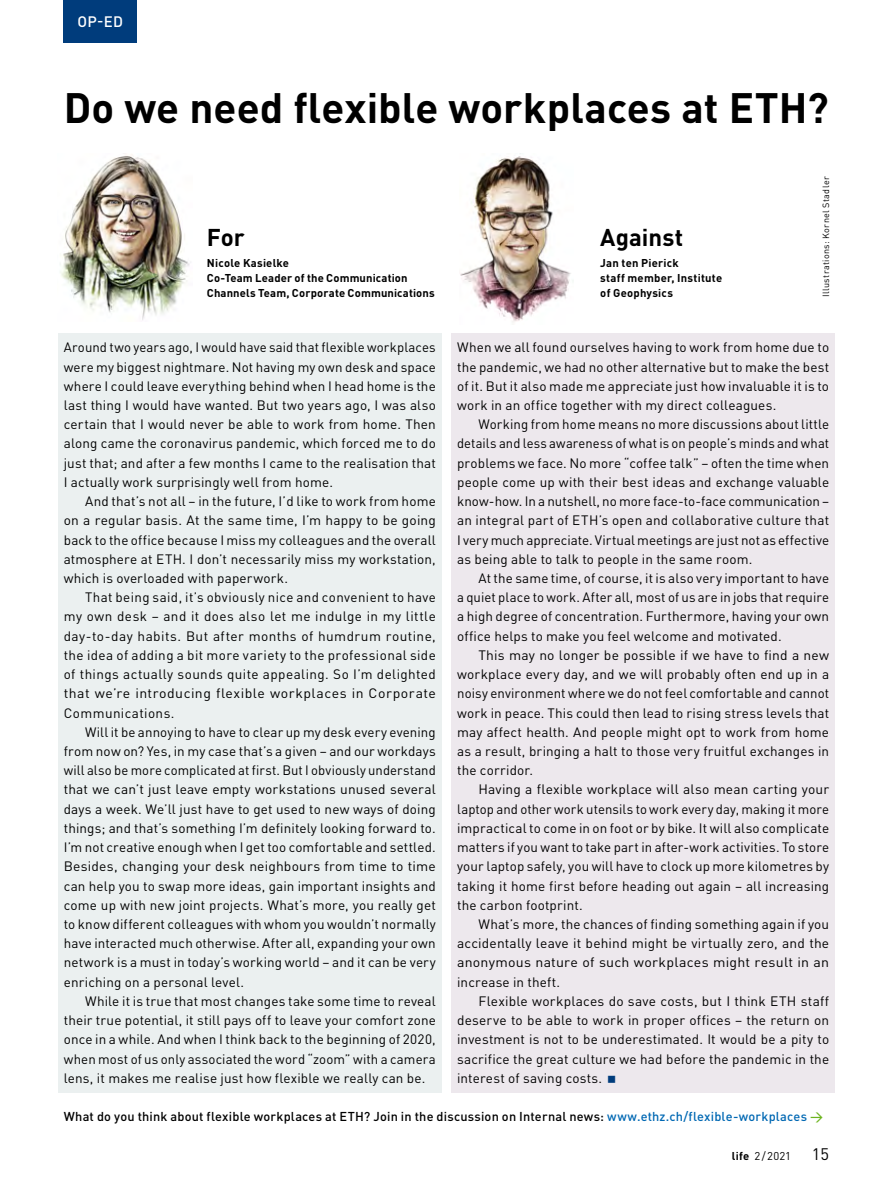
<style>
.page{position:relative;width:893px;height:1191px;background:#fff}
.page>*{position:absolute;margin:0;border:0;box-sizing:border-box;transform-origin:0 0}
.t1{font:700 42px "DIN Pro";color:#000}
.t2{font:700 24px "DIN Pro";color:#000}
.t3{font:16.5px "DIN Pro";color:#000}
.t4{font:500 15px "DIN Pro";color:#fff}
.t5{font:13.5px/19.2px "DIN Pro";letter-spacing:.015em;color:#000;text-align:justify}
.t6{font:500 12.75px "DIN Pro";letter-spacing:.015em;color:#000}
.t7{font:700 11.25px/15px "DIN Pro";letter-spacing:.015em;color:#000}
.t8{font:11.25px "DIN Pro";color:#000}
.t9{font:9px "DIN Pro";letter-spacing:.04em;color:#000}
.s1{color:#0068b3}
.s2{color:#6cb41e}
.s3{font-weight:700}
</style>
<div class="page">
<div style="left:58px;top:333px;width:383px;height:759px;background:#ebf0f0"></div>
<div style="left:451px;top:333px;width:384px;height:759px;background:#ede8ed"></div>
<img style="left:60px;top:154px;width:130px;height:166px">
<img style="left:460px;top:156px;width:111px;height:166px">
<div style="left:64px;top:0;width:73px;height:42px;background:#003c7c"></div>
<p class="t4" style="left:77px;top:9px;width:47px">OP-ED</p>
<h1 class="t1" style="left:64px;top:72px;width:767px">Do we need flexible workplaces at ETH?</h1>
<h2 class="t2" style="left:207px;top:217px;width:39px">For</h2>
<h2 class="t2" style="left:600px;top:217px;width:84px">Against</h2>
<p class="t7" style="left:600px;top:254px;width:123px">Jan ten Pierick<br>staff member, Institute of Geophysics</p>
<p class="t7" style="left:207px;top:254px;width:229px">Nicole Kasielke<br>Co-Team Leader of the Communication<br>Channels Team, Corporate Communications</p>
<p class="t9" style="left:819px;top:297px;width:122px;rotate:-90deg">Illustrations: Kornel Stadler</p>
<p class="t5" style="left:64px;top:336px;width:374px">Around two years ago, I would have said that flexible workplaces were my biggest nightmare. Not having my own desk and space where I could leave everything behind when I head home is the last thing I would have wanted. But two years ago, I was also certain that I would never be able to work from home. Then along came the coronavirus pandemic, which forced me to do just that; and after a few months I came to the realisation that I actually work surprisingly well from home.</p>
<p class="t5" style="left:64px;top:490px;width:374px;text-indent:21px">And that’s not all – in the future, I’d like to work from home on a regular basis. At the same time, I’m happy to be going back to the office because I miss my colleagues and the overall atmosphere at ETH. I don’t necessarily miss my workstation, which is overloaded with paperwork.</p>
<p class="t5" style="left:64px;top:586px;width:374px;text-indent:21px">That being said, it’s obviously nice and convenient to have my own desk – and it does also let me indulge in my little day-to-day habits. But after months of humdrum routine, the idea of adding a bit more variety to the professional side of things actually sounds quite appealing. So I’m delighted that we’re introducing flexible workplaces in Corporate Communications.</p>
<p class="t5" style="left:64px;top:721px;width:374px;text-indent:21px">Will it be annoying to have to clear up my desk every evening from now on? Yes, in my case that’s a given – and our workdays will also be more complicated at first. But I obviously understand that we can’t just leave empty workstations unused several days a week. We’ll just have to get used to new ways of doing things; and that’s something I’m definitely looking forward to.<br>I’m not creative enough when I get too comfortable and settled.<br>Besides, changing your desk neighbours from time to time can help you to swap more ideas, gain important insights and come up with new joint projects. What’s more, you really get to know different colleagues with whom you wouldn’t normally have interacted much otherwise. After all, expanding your own network is a must in today’s working world – and it can be very enriching on a personal level.</p>
<p class="t5" style="left:64px;top:990px;width:374px;text-indent:21px">While it is true that most changes take some time to reveal their true potential, it still pays off to leave your comfort zone once in a while. And when I think back to the beginning of 2020, when most of us only associated the word “zoom” with a camera lens, it makes me realise just how flexible we really can be.</p>
<p class="t5" style="left:457px;top:336px;width:374px">When we all found ourselves having to work from home due to the pandemic, we had no other alternative but to make the best of it. But it also made me appreciate just how invaluable it is to work in an office together with my direct colleagues.</p>
<p class="t5" style="left:457px;top:413px;width:374px;text-indent:21px">Working from home means no more discussions about little details and less awareness of what is on people’s minds and what problems we face. No more “coffee talk” – often the time when people come up with their best ideas and exchange valuable know-how. In a nutshell, no more face-to-face communication – an integral part of ETH’s open and collaborative culture that I very much appreciate. Virtual meetings are just not as effective as being able to talk to people in the same room.</p>
<p class="t5" style="left:457px;top:567px;width:374px;text-indent:21px">At the same time, of course, it is also very important to have a quiet place to work. After all, most of us are in jobs that require a high degree of concentration. Furthermore, having your own office helps to make you feel welcome and motivated.</p>
<p class="t5" style="left:457px;top:644px;width:374px;text-indent:21px">This may no longer be possible if we have to find a new workplace every day, and we will probably often end up in a noisy environment where we do not feel comfortable and cannot work in peace. This could then lead to rising stress levels that may affect health. And people might opt to work from home as a result, bringing a halt to those very fruitful exchanges in the corridor.</p>
<p class="t5" style="left:457px;top:778px;width:374px;text-indent:21px">Having a flexible workplace will also mean carting your laptop and other work utensils to work every day, making it more impractical to come in on foot or by bike. It will also complicate matters if you want to take part in after-work activities. To store your laptop safely, you will have to clock up more kilometres by taking it home first before heading out again – all increasing the carbon footprint.</p>
<p class="t5" style="left:457px;top:913px;width:374px;text-indent:21px">What’s more, the chances of finding something again if you accidentally leave it behind might be virtually zero, and the anonymous nature of such workplaces might result in an increase in theft.</p>
<p class="t5" style="left:457px;top:990px;width:374px;text-indent:21px">Flexible workplaces do save costs, but I think ETH staff deserve to be able to work in proper offices – the return on investment is not to be underestimated. It would be a pity to sacrifice the great culture we had before the pandemic in the interest of saving costs.</p>
<p class="t6" style="left:64px;top:1106px;width:761px">What do you think about flexible workplaces at ETH? Join in the discussion on Internal news: <span class="s1">www.ethz.ch/flexible-workplaces</span> <span class="s2">→</span></p>
<p class="t8" style="left:732px;top:1146px;width:61px"><span class="s3">life</span> 2/2021</p>
<p class="t3" style="left:812px;top:1140px;width:19px">15</p>
</div>
